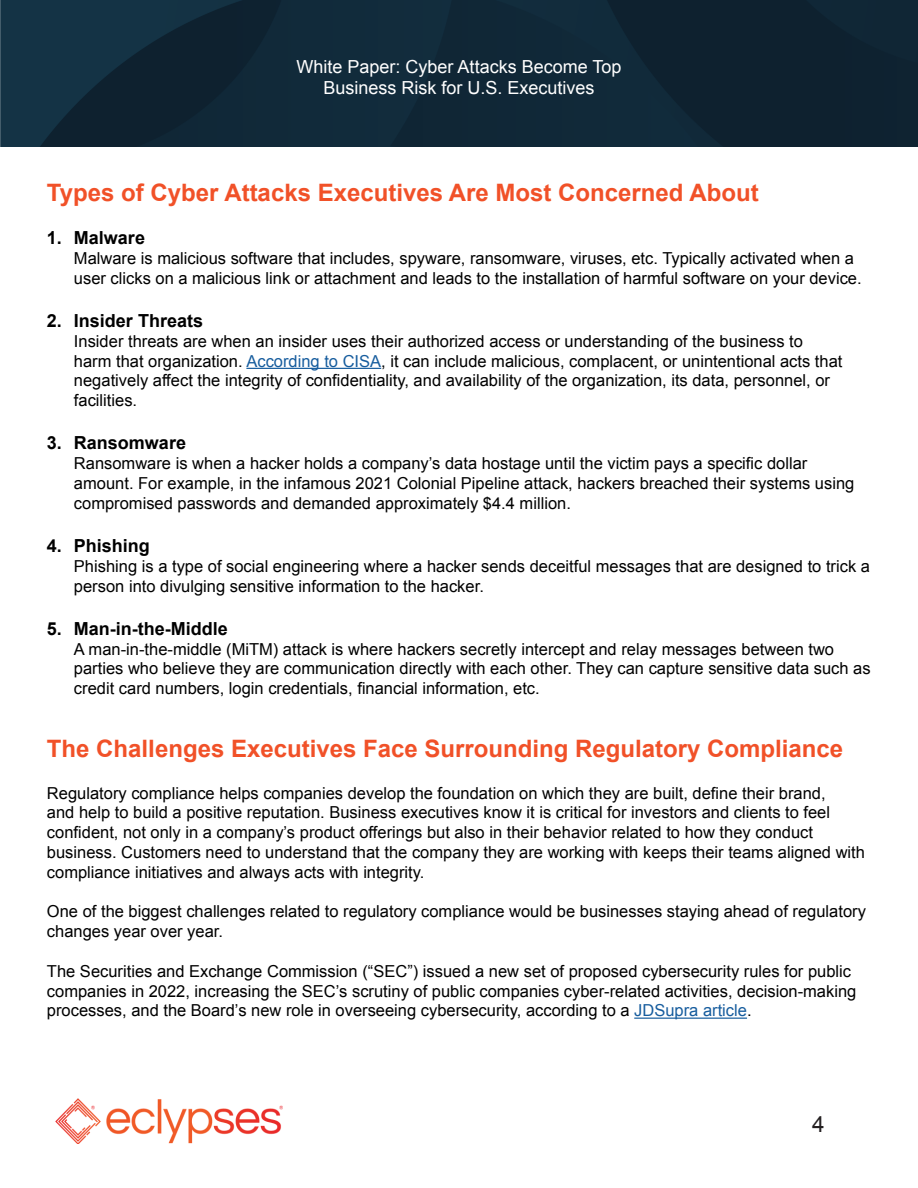
<style>
.page{position:relative;width:918px;height:1188px;background:#fff}
.page>*{position:absolute;margin:0;border:0;box-sizing:border-box;transform-origin:0 0}
.t1{font:700 24px "Arial";color:#f15128}
.t2{font:22.5px "Arial";color:#231f20}
.t3{font:700 18px "Arial";color:#000}
.t4{font:18px/21.6px "Arial";color:#fff;text-align:center}
.t5{font:16.5px/19.8px "Arial";color:#000}
.s1{color:#175d9e}
</style>
<div class="page">
<img style="left:0;top:0;width:918px;height:147px">
<hr style="left:246px;top:368px;width:135px;height:1px;background:#175d9e">
<hr style="left:634px;top:1018px;width:113px;height:1px;background:#175d9e">
<img style="left:56px;top:1098px;width:226px;height:46px">
<p class="t4" style="left:297px;top:56px;width:326px">White Paper: Cyber Attacks Become Top<br>Business Risk for U.S. Executives</p>
<p class="t1" style="left:47px;top:177px;width:713px">Types of Cyber Attacks Executives Are Most Concerned About</p>
<p class="t3" style="left:47px;top:226px;width:100px">1. Malware</p>
<p class="t5" style="left:74px;top:248px;width:789px">Malware is malicious software that includes, spyware, ransomware, viruses, etc. Typically activated when a user clicks on a malicious link or attachment and leads to the installation of harmful software on your device.</p>
<p class="t3" style="left:47px;top:309px;width:158px">2. Insider Threats</p>
<p class="t5" style="left:74px;top:331px;width:770px">Insider threats are when an insider uses their authorized access or understanding of the business to harm that organization. <span class="s1">According to CISA</span>, it can include malicious, complacent, or unintentional acts that negatively affect the integrity of confidentiality, and availability of the organization, its data, personnel, or facilities.</p>
<p class="t3" style="left:47px;top:431px;width:141px">3. Ransomware</p>
<p class="t5" style="left:74px;top:454px;width:782px">Ransomware is when a hacker holds a company’s data hostage until the victim pays a specific dollar amount. For example, in the infamous 2021 Colonial Pipeline attack, hackers breached their systems using compromised passwords and demanded approximately $4.4 million.</p>
<p class="t3" style="left:47px;top:534px;width:105px">4. Phishing</p>
<p class="t5" style="left:74px;top:556px;width:798px">Phishing is a type of social engineering where a hacker sends deceitful messages that are designed to trick a person into divulging sensitive information to the hacker.</p>
<p class="t3" style="left:47px;top:617px;width:182px">5. Man-in-the-Middle</p>
<p class="t5" style="left:74px;top:639px;width:798px">A man-in-the-middle (MiTM) attack is where hackers secretly intercept and relay messages between two parties who believe they are communication directly with each other. They can capture sensitive data such as credit card numbers, login credentials, financial information, etc.</p>
<p class="t1" style="left:47px;top:733px;width:798px">The Challenges Executives Face Surrounding Regulatory Compliance</p>
<p class="t5" style="left:47px;top:783px;width:820px">Regulatory compliance helps companies develop the foundation on which they are built, define their brand,<br>and help to build a positive reputation. Business executives know it is critical for investors and clients to feel confident, not only in a company’s product offerings but also in their behavior related to how they conduct business. Customers need to understand that the company they are working with keeps their teams aligned with compliance initiatives and always acts with integrity.</p>
<p class="t5" style="left:47px;top:902px;width:820px">One of the biggest challenges related to regulatory compliance would be businesses staying ahead of regulatory changes year over year.</p>
<p class="t5" style="left:47px;top:961px;width:811px">The Securities and Exchange Commission (“SEC”) issued a new set of proposed cybersecurity rules for public companies in 2022, increasing the SEC’s scrutiny of public companies cyber-related activities, decision-making processes, and the Board’s new role in overseeing cybersecurity, according to a <span class="s1">JDSupra article</span>.</p>
<p class="t2" style="left:812px;top:1109px;width:14px">4</p>
</div>
